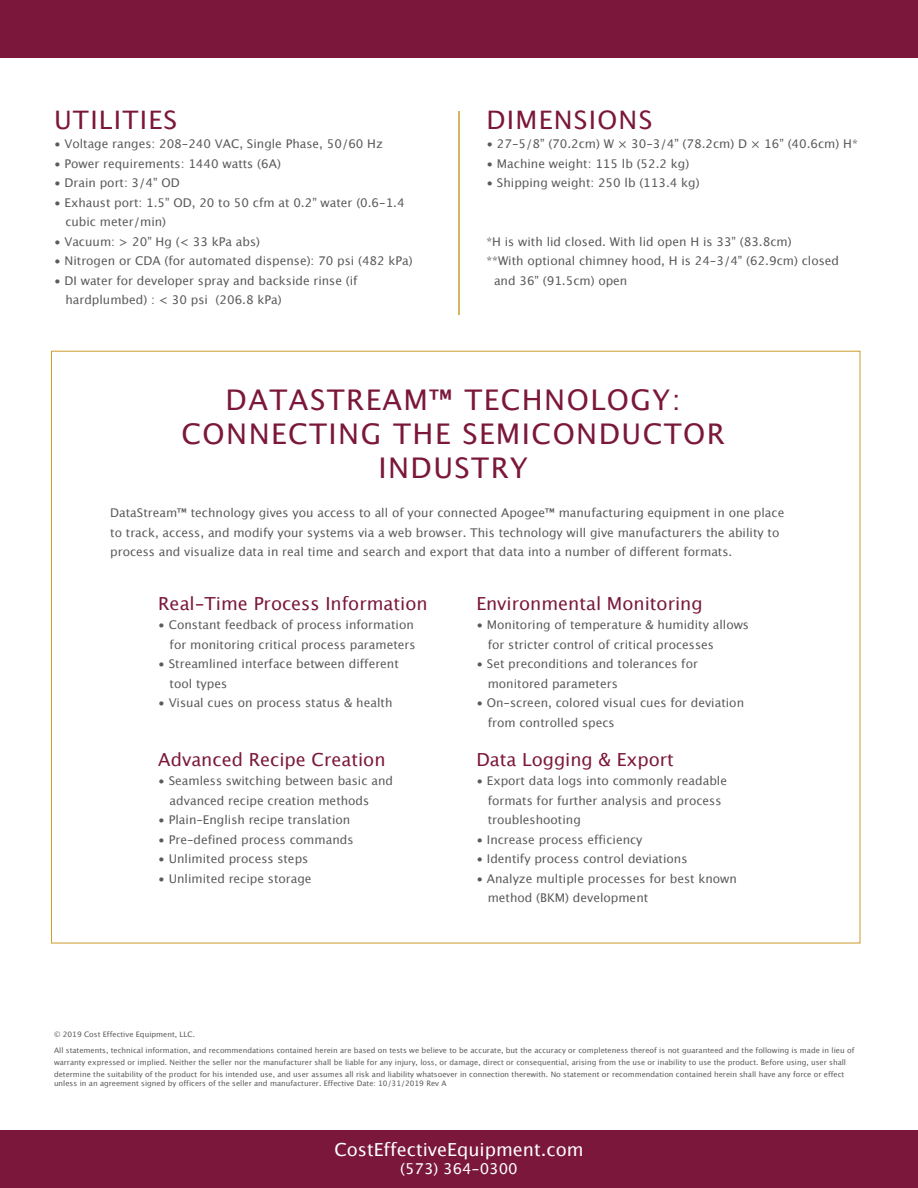
<style>
.page{position:relative;width:918px;height:1188px;background:#fff}
.page>*{position:absolute;margin:0;border:0;box-sizing:border-box;transform-origin:0 0}
.t1{font:28.5px/34.2px "Lucida Grande";letter-spacing:.05em;color:#7b173b;text-align:center}
.t2{font:25.5px "Lucida Grande";letter-spacing:.05em;color:#7b173b}
.t3{font:18px "Lucida Grande";color:#7b173b}
.t4{font:18px "Lucida Grande";color:#fff}
.t5{font:15px "Lucida Grande";color:#fff}
.t6{font:12px/19.5px "Lucida Grande";color:#595a59}
.t7{font:7.5px/12px "Lucida Grande";color:#595a59}
</style>
<div class="page">
<div style="left:0;top:1130px;width:918px;height:58px;background:#7b173b"></div>
<div style="left:0;top:0;width:918px;height:58px;background:#7b173b"></div>
<hr style="left:458px;top:111px;width:2px;height:204px;background:#cb9c2b">
<p class="t2" style="left:54px;top:102px;width:125px">UTILITIES</p>
<p class="t6" style="left:54px;top:135px;width:330px">• Voltage ranges: 208-240 VAC, Single Phase, 50/60 Hz</p>
<p class="t6" style="left:54px;top:154px;width:228px">• Power requirements: 1440 watts (6A)</p>
<p class="t6" style="left:54px;top:174px;width:127px">• Drain port: 3/4” OD</p>
<p class="t6" style="left:54px;top:193px;width:352px">• Exhaust port: 1.5” OD, 20 to 50 cfm at 0.2” water (0.6-1.4</p>
<p class="t6" style="left:65px;top:213px;width:102px">cubic meter/min)</p>
<p class="t6" style="left:54px;top:232px;width:208px">• Vacuum: &gt; 20” Hg (&lt; 33 kPa abs)</p>
<p class="t6" style="left:54px;top:252px;width:360px">• Nitrogen or CDA (for automated dispense): 70 psi (482 kPa)</p>
<p class="t6" style="left:54px;top:271px;width:305px">• DI water for developer spray and backside rinse (if</p>
<p class="t6" style="left:65px;top:291px;width:218px">hardplumbed) : &lt; 30 psi (206.8 kPa)</p>
<p class="t2" style="left:486px;top:102px;width:168px">DIMENSIONS</p>
<p class="t6" style="left:486px;top:135px;width:373px">• 27-5/8” (70.2cm) W × 30-3/4” (78.2cm) D × 16” (40.6cm) H*</p>
<p class="t6" style="left:486px;top:154px;width:204px">• Machine weight: 115 lb (52.2 kg)</p>
<p class="t6" style="left:486px;top:174px;width:215px">• Shipping weight: 250 lb (113.4 kg)</p>
<p class="t6" style="left:486px;top:232px;width:307px">*H is with lid closed. With lid open H is 33” (83.8cm)</p>
<p class="t6" style="left:486px;top:252px;width:354px">**With optional chimney hood, H is 24-3/4” (62.9cm) closed</p>
<p class="t6" style="left:494px;top:271px;width:135px">and 36” (91.5cm) open</p>
<p class="t1" style="left:226px;top:384px;width:457px">DATASTREAM™ TECHNOLOGY:</p>
<p class="t1" style="left:181px;top:418px;width:545px">CONNECTING THE SEMICONDUCTOR<br>INDUSTRY</p>
<p class="t6" style="left:110px;top:504px;width:676px">DataStream™ technology gives you access to all of your connected Apogee™ manufacturing equipment in one place to track, access, and modify your systems via a web browser. This technology will give manufacturers the ability to process and visualize data in real time and search and export that data into a number of different formats.</p>
<p class="t3" style="left:158px;top:591px;width:271px">Real-Time Process Information</p>
<p class="t6" style="left:158px;top:616px;width:257px">• Constant feedback of process information</p>
<p class="t6" style="left:170px;top:635px;width:247px">for monitoring critical process parameters</p>
<p class="t6" style="left:158px;top:655px;width:242px">• Streamlined interface between different</p>
<p class="t6" style="left:170px;top:674px;width:59px">tool types</p>
<p class="t6" style="left:158px;top:694px;width:236px">• Visual cues on process status &amp; health</p>
<p class="t3" style="left:476px;top:591px;width:228px">Environmental Monitoring</p>
<p class="t6" style="left:476px;top:616px;width:274px">• Monitoring of temperature &amp; humidity allows</p>
<p class="t6" style="left:488px;top:635px;width:228px">for stricter control of critical processes</p>
<p class="t6" style="left:476px;top:655px;width:223px">• Set preconditions and tolerances for</p>
<p class="t6" style="left:488px;top:674px;width:132px">monitored parameters</p>
<p class="t6" style="left:476px;top:694px;width:269px">• On-screen, colored visual cues for deviation</p>
<p class="t6" style="left:488px;top:713px;width:128px">from controlled specs</p>
<p class="t3" style="left:476px;top:747px;width:199px">Data Logging &amp; Export</p>
<p class="t6" style="left:476px;top:772px;width:252px">• Export data logs into commonly readable</p>
<p class="t6" style="left:488px;top:791px;width:235px">formats for further analysis and process</p>
<p class="t6" style="left:488px;top:811px;width:95px">troubleshooting</p>
<p class="t6" style="left:476px;top:830px;width:168px">• Increase process efficiency</p>
<p class="t6" style="left:476px;top:850px;width:213px">• Identify process control deviations</p>
<p class="t6" style="left:476px;top:869px;width:262px">• Analyze multiple processes for best known</p>
<p class="t6" style="left:488px;top:889px;width:162px">method (BKM) development</p>
<p class="t3" style="left:158px;top:747px;width:229px">Advanced Recipe Creation</p>
<p class="t6" style="left:158px;top:772px;width:236px">• Seamless switching between basic and</p>
<p class="t6" style="left:170px;top:791px;width:201px">advanced recipe creation methods</p>
<p class="t6" style="left:158px;top:811px;width:194px">• Plain-English recipe translation</p>
<p class="t6" style="left:158px;top:830px;width:197px">• Pre-defined process commands</p>
<p class="t6" style="left:158px;top:850px;width:152px">• Unlimited process steps</p>
<p class="t6" style="left:158px;top:869px;width:155px">• Unlimited recipe storage</p>
<p class="t7" style="left:54px;top:1028px;width:143px">© 2019 Cost Effective Equipment, LLC.</p>
<p class="t7" style="left:54px;top:1045px;width:802px">All statements, technical information, and recommendations contained herein are based on tests we believe to be accurate, but the accuracy or completeness thereof is not guaranteed and the following is made in lieu of warranty expressed or implied. Neither the seller nor the manufacturer shall be liable for any injury, loss, or damage, direct or consequential, arising from the use or inability to use the product. Before using, user shall determine the suitability of the product for his intended use, and user assumes all risk and liability whatsoever in connection therewith. No statement or recommendation contained herein shall have any force or effect</p>
<p class="t7" style="left:54px;top:1078px;width:394px">unless in an agreement signed by officers of the seller and manufacturer. Effective Date: 10/31/2019 Rev A</p>
<p class="t4" style="left:334px;top:1137px;width:251px">CostEffectiveEquipment.com</p>
<p class="t5" style="left:400px;top:1158px;width:119px">(573) 364-0300</p>
</div>
